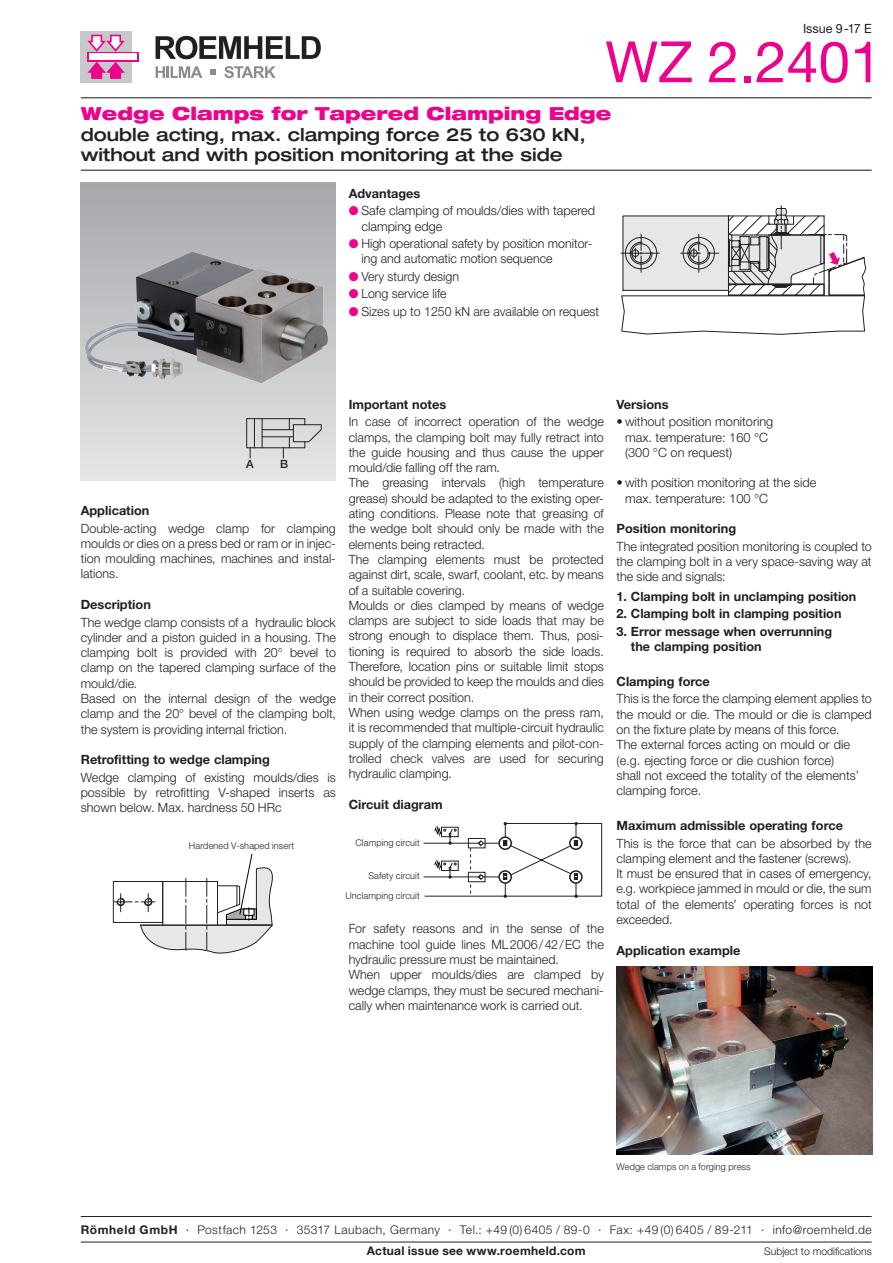
<style>
.page{position:relative;width:893px;height:1263px;background:#fff}
.page>*{position:absolute;margin:0;border:0;box-sizing:border-box;transform-origin:0 0}
.t1{font:57px "Helvetica Neue LT Pro";color:#ed028c}
.t2{font:500 expanded 18px/20.2px "Helvetica Neue LT Pro";color:#231f20}
.t3{font:900 expanded 18px "Helvetica Neue LT Pro";color:#ed028c}
.t4{font:300 12.75px/15.3px "Helvetica Neue LT Pro";color:#231f20}
.t5{font:700 12.75px/15.3px "Helvetica Neue LT Pro";color:#231f20}
.t6{font:12.75px "Helvetica Neue LT Pro";color:#231f20}
.t7{font:300 12px "Helvetica Neue LT Pro";letter-spacing:.035em;color:#231f20}
.t8{font:700 12px "Helvetica Neue LT Pro";letter-spacing:.025em;color:#231f20}
.t9{font:500 11.4px "Helvetica Neue";color:#231f20}
.t10{font:300 10.5px "Helvetica Neue LT Pro";letter-spacing:-.005em;color:#231f20}
.t11{font:300 9.45px "Helvetica Neue LT Pro";letter-spacing:.01em;color:#231f20}
.s1{color:#ed028c}
.s2{font-weight:700}
</style>
<div class="page">
<hr style="left:81px;top:170px;width:791px;height:1px;background:#231f20">
<hr style="left:81px;top:97px;width:791px;height:1px;background:#231f20">
<svg style="left:81px;top:183px;width:255px;height:297px;background:#c9cacd"></svg>
<div style="left:81px;top:31px;width:51px;height:52px;background:#c7c8ca"></div>
<svg style="left:87px;top:52px;width:52px;height:9px"></svg>
<div style="left:89px;top:54px;width:48px;height:6px;background:#fff"></div>
<svg style="left:87px;top:35px;width:38px;height:17px"></svg>
<svg style="left:87px;top:62px;width:38px;height:17px"></svg>
<svg style="left:156px;top:36px;width:165px;height:23px"></svg>
<svg style="left:156px;top:66px;width:46px;height:12px"></svg>
<svg style="left:224px;top:66px;width:52px;height:12px"></svg>
<svg style="left:210px;top:69px;width:6px;height:6px"></svg>
<svg style="left:423px;top:822px;width:179px;height:76px"></svg>
<img style="left:617px;top:966px;width:256px;height:189px">
<div style="left:113px;top:881px;width:50px;height:42px;border:1px solid #231f20"></div>
<svg style="left:114px;top:854px;width:159px;height:100px"></svg>
<svg style="left:246px;top:418px;width:76px;height:40px;background:#c4c5c7"></svg>
<div style="left:293px;top:424px;width:12px;height:18px;border:1px solid #231f20"></div>
<svg style="left:621px;top:206px;width:245px;height:129px"></svg>
<img style="left:80px;top:227px;width:256px;height:168px">
<hr style="left:81px;top:1242px;width:791px;height:1px;background:#231f20">
<hr style="left:81px;top:1216px;width:791px;height:1px;background:#231f20">
<p class="t6" style="left:803px;top:20px;width:70px">Issue 9-17 E</p>
<h1 class="t1" style="left:605px;top:27px;width:278px">WZ 2.2401</h1>
<h2 class="t3" style="left:81px;top:102px;width:532px">Wedge Clamps for Tapered Clamping Edge</h2>
<h2 class="t2" style="left:81px;top:123px;width:506px">double acting, max. clamping force 25 to 630 kN, without and with position monitoring at the side</h2>
<p class="t5" style="left:349px;top:185px;width:73px">Advantages</p>
<p class="t4" style="left:361px;top:203px;width:235px;text-indent:-13px"><span class="s1">●</span> Safe clamping of moulds/dies with tapered clamping edge</p>
<p class="t4" style="left:361px;top:236px;width:232px;text-indent:-13px"><span class="s1">●</span> High operational safety by position monitor&shy;ing and automatic motion sequence</p>
<p class="t4" style="left:349px;top:268px;width:112px"><span class="s1">●</span> Very sturdy design</p>
<p class="t4" style="left:349px;top:286px;width:99px"><span class="s1">●</span> Long service life</p>
<p class="t4" style="left:349px;top:303px;width:252px"><span class="s1">●</span> Sizes up to 1250 kN are available on request</p>
<p class="t9" style="left:246px;top:457px;width:9px">A</p>
<p class="t9" style="left:280px;top:457px;width:9px">B</p>
<p class="t5" style="left:81px;top:503px;width:70px">Application</p>
<p class="t4" style="left:81px;top:520px;width:257px;text-align:justify">Double-acting wedge clamp for clamping moulds or dies on a press bed or ram or in injec&shy;tion moulding machines, machines and instal&shy;lations.</p>
<p class="t5" style="left:81px;top:597px;width:72px">Description</p>
<p class="t4" style="left:81px;top:614px;width:257px">The wedge clamp consists of a hydraulic block cylinder and a piston guided in a housing. The clamping bolt is provided with 20° bevel to clamp on the tapered clamping surface of the mould/die.<br>Based on the internal design of the wedge clamp and the 20° bevel of the clamping bolt, the system is providing internal friction.</p>
<p class="t5" style="left:81px;top:752px;width:191px">Retrofitting to wedge clamping</p>
<p class="t4" style="left:81px;top:769px;width:257px;text-align:justify">Wedge clamping of existing moulds/dies is possible by retrofitting V-shaped inserts as shown below. Max. hardness 50 HRc</p>
<p class="t5" style="left:349px;top:396px;width:99px">Important notes</p>
<p class="t4" style="left:349px;top:414px;width:257px">In case of incorrect operation of the wedge clamps, the clamping bolt may fully retract into the guide housing and thus cause the upper mould/die falling off the ram.<br>The greasing intervals (high temperature grease) should be adapted to the existing oper&shy;ating conditions. Please note that greasing of the wedge bolt should only be made with the elements being retracted.<br>The clamping elements must be protected against dirt, scale, swarf, coolant, etc. by means of a suitable covering.<br>Moulds or dies clamped by means of wedge clamps are subject to side loads that may be strong enough to displace them. Thus, posi&shy;tioning is required to absorb the side loads.<br>Therefore, location pins or suitable limit stops should be provided to keep the moulds and dies in their correct position.<br>When using wedge clamps on the press ram, it is recommended that multiple-circuit hydraulic supply of the clamping elements and pilot-con&shy;trolled check valves are used for securing hydraulic clamping.</p>
<p class="t5" style="left:349px;top:796px;width:96px">Circuit diagram</p>
<p class="t11" style="left:189px;top:840px;width:107px">Hardened V-shaped insert</p>
<p class="t11" style="left:355px;top:837px;width:66px">Clamping circuit</p>
<p class="t11" style="left:368px;top:869px;width:53px">Safety circuit</p>
<p class="t11" style="left:345px;top:889px;width:76px">Unclamping circuit</p>
<p class="t4" style="left:349px;top:921px;width:257px">For safety reasons and in the sense of the machine tool guide lines ML2006/42/EC the hydraulic pressure must be maintained.<br>When upper moulds/dies are clamped by wedge clamps, they must be secured mechani&shy;cally when maintenance work is carried out.</p>
<p class="t5" style="left:617px;top:396px;width:53px">Versions</p>
<p class="t4" style="left:625px;top:414px;width:150px;text-indent:-9px">• without position monitoring max. temperature: 160 °C (300 °C on request)</p>
<p class="t4" style="left:625px;top:475px;width:193px;text-indent:-9px">• with position monitoring at the side max. temperature: 100 °C</p>
<p class="t5" style="left:617px;top:521px;width:121px">Position monitoring</p>
<p class="t4" style="left:617px;top:538px;width:257px;text-align:justify">The integrated position monitoring is coupled to the clamping bolt in a very space-saving way at the side and signals:</p>
<p class="t5" style="left:617px;top:588px;width:241px">1. Clamping bolt in unclamping position</p>
<p class="t5" style="left:617px;top:606px;width:226px">2. Clamping bolt in clamping position</p>
<p class="t5" style="left:631px;top:623px;width:203px;text-indent:-14px">3. Error message when overrunning the clamping position</p>
<p class="t5" style="left:617px;top:673px;width:95px">Clamping force</p>
<p class="t4" style="left:617px;top:691px;width:257px">This is the force the clamping element applies to the mould or die. The mould or die is clamped on the fixture plate by means of this force.<br>The external forces acting on mould or die (e.g. ejecting force or die cushion force)<br>shall not exceed the totality of the elements’ clamping force.</p>
<p class="t5" style="left:617px;top:817px;width:228px">Maximum admissible operating force</p>
<p class="t4" style="left:617px;top:835px;width:257px">This is the force that can be absorbed by the clamping element and the fastener (screws).<br>It must be ensured that in cases of emergency, e.g. workpiece jammed in mould or die, the sum total of the elements’ operating forces is not exceeded.</p>
<p class="t5" style="left:617px;top:942px;width:125px">Application example</p>
<p class="t11" style="left:617px;top:1161px;width:136px">Wedge clamps on a forging press</p>
<p class="t7" style="left:81px;top:1222px;width:792px"><span class="s2">Römheld GmbH</span> · Postfach 1253 · 35317 Laubach, Germany · Tel.: +49 (0) 6405 / 89-0 · Fax: +49 (0) 6405 / 89-211 · info@roemheld.de</p>
<p class="t8" style="left:367px;top:1243px;width:220px">Actual issue see www.roemheld.com</p>
<p class="t10" style="left:764px;top:1244px;width:109px">Subject to modifications</p>
</div>
